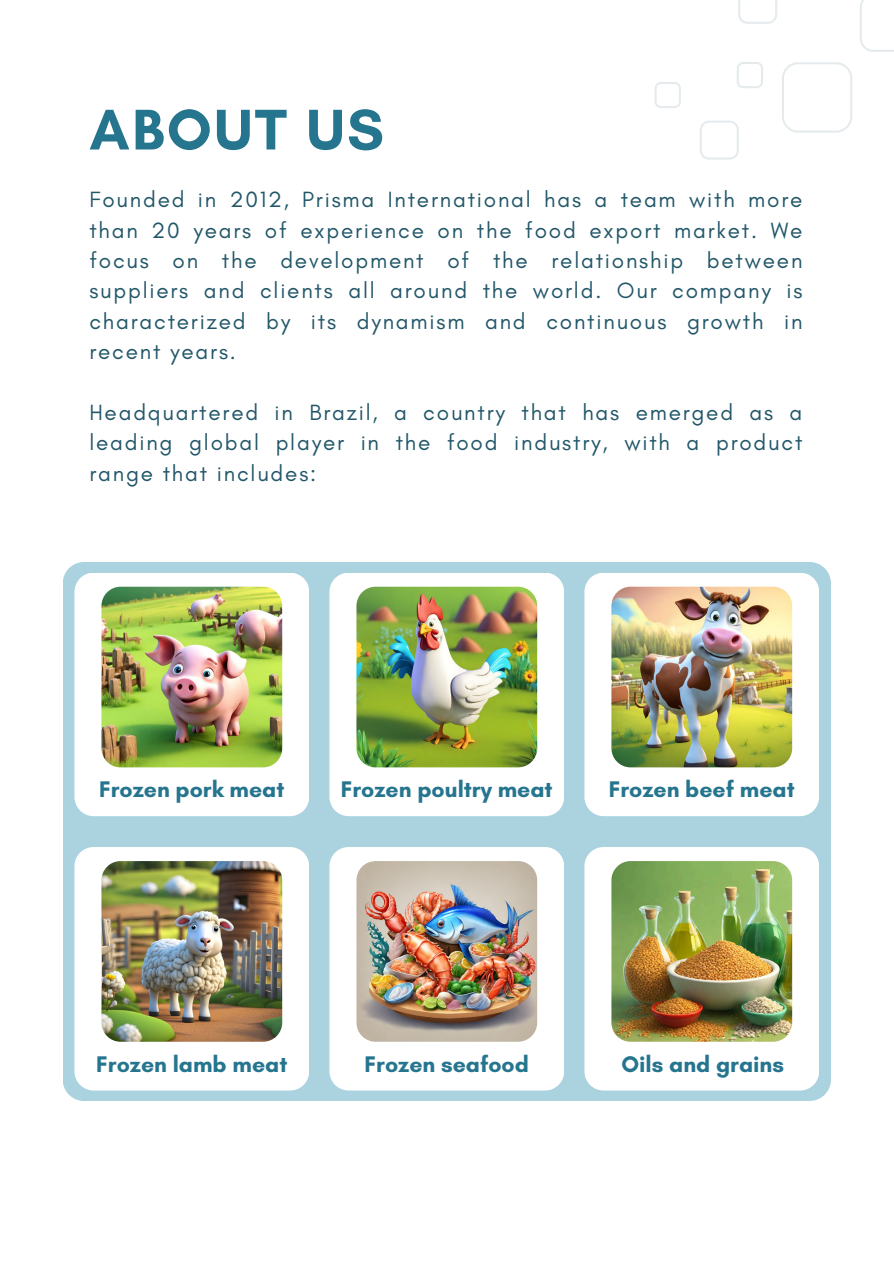
<style>
.page{position:relative;width:894px;height:1264px;background:#fff}
.page>*{position:absolute;margin:0;border:0;box-sizing:border-box;transform-origin:0 0}
.t1{font:700 58.35px "Glacial Indifference";letter-spacing:.045em;color:#26758f}
.t2{font:700 22.95px "Glacial Indifference";color:#26758f}
.t3{font:22.5px/30.3px "Glacial Indifference";letter-spacing:.08em;color:#225769;text-align:justify}
</style>
<div class="page">
<div style="left:63px;top:562px;width:767px;height:538px;background:#abd3df"></div>
<svg style="left:74px;top:572px;width:235px;height:244px"></svg>
<img style="left:101px;top:586px;width:181px;height:181px;border-radius:19px">
<svg style="left:329px;top:572px;width:235px;height:244px"></svg>
<img style="left:356px;top:586px;width:181px;height:181px;border-radius:19px">
<svg style="left:584px;top:572px;width:234px;height:244px"></svg>
<img style="left:611px;top:586px;width:181px;height:181px;border-radius:19px">
<svg style="left:74px;top:847px;width:235px;height:243px"></svg>
<img style="left:101px;top:861px;width:181px;height:180px;border-radius:19px">
<svg style="left:329px;top:847px;width:235px;height:243px"></svg>
<img style="left:356px;top:861px;width:181px;height:180px;border-radius:19px">
<svg style="left:584px;top:847px;width:234px;height:243px"></svg>
<img style="left:611px;top:861px;width:181px;height:180px;border-radius:19px">
<svg style="left:738px;top:0;width:39px;height:24px"></svg>
<svg style="left:782px;top:62px;width:70px;height:71px"></svg>
<svg style="left:860px;top:0;width:33px;height:52px"></svg>
<svg style="left:737px;top:62px;width:25px;height:26px"></svg>
<svg style="left:700px;top:121px;width:38px;height:38px"></svg>
<svg style="left:655px;top:82px;width:25px;height:26px"></svg>
<h1 class="t1" style="left:89px;top:94px;width:296px">ABOUT US</h1>
<p class="t3" style="left:89px;top:184px;width:714px">Founded in 2012, Prisma International has a team with more than 20 years of experience on the food export market. We focus on the development of the relationship between suppliers and clients all around the world. Our company is characterized by its dynamism and continuous growth in recent years.</p>
<p class="t3" style="left:89px;top:397px;width:714px">Headquartered in Brazil, a country that has emerged as a leading global player in the food industry, with a product range that includes:</p>
<p class="t2" style="left:99px;top:774px;width:187px">Frozen pork meat</p>
<p class="t2" style="left:341px;top:774px;width:213px">Frozen poultry meat</p>
<h2 class="t2" style="left:608px;top:774px;width:187px">Frozen beef meat</h2>
<h2 class="t2" style="left:96px;top:1050px;width:192px">Frozen lamb meat</h2>
<p class="t2" style="left:364px;top:1050px;width:166px">Frozen seafood</p>
<p class="t2" style="left:621px;top:1050px;width:164px">Oils and grains</p>
</div>
